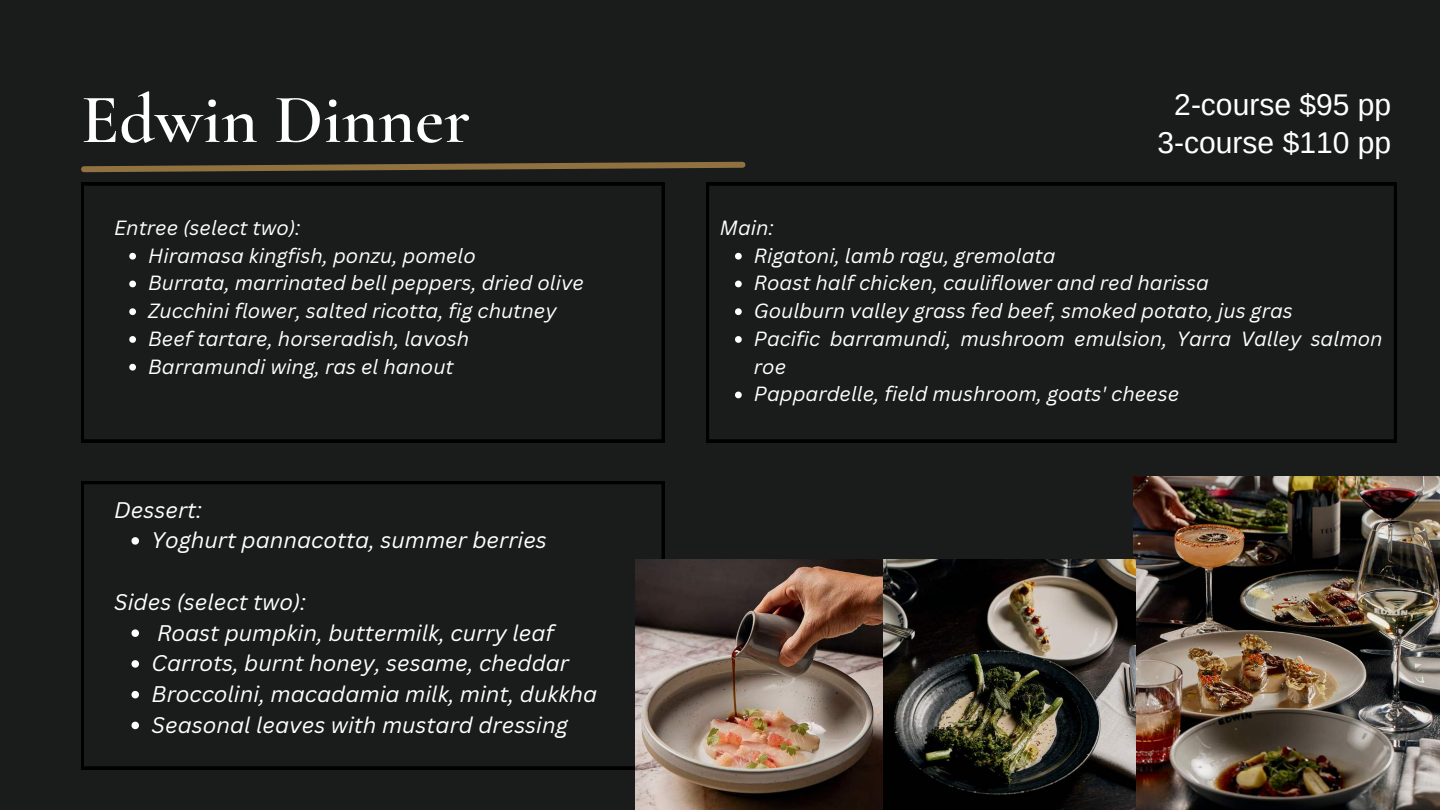
<style>
.page{position:relative;width:1440px;height:810px;background:#1a1b1b}
.page>*{position:absolute;margin:0;border:0;box-sizing:border-box;transform-origin:0 0}
.t1{font:600 70px "Cormorant Garamond";color:#fff}
.t2{font:30px/38.2px "Arimo";color:#fff;text-align:center}
.t3{font:italic 22px/30.7px "Canva Sans";color:#fff}
.t4{font:italic 20px/27.7px "Canva Sans";color:#fff}
</style>
<div class="page">
<img style="left:1133px;top:477px;width:307px;height:333px">
<svg style="left:81px;top:481px;width:584px;height:288px"></svg>
<img style="left:635px;top:559px;width:248px;height:251px">
<img style="left:883px;top:559px;width:253px;height:251px">
<svg style="left:81px;top:183px;width:584px;height:259px"></svg>
<svg style="left:129px;top:253px;width:7px;height:7px"></svg>
<svg style="left:129px;top:281px;width:7px;height:6px"></svg>
<svg style="left:129px;top:308px;width:7px;height:7px"></svg>
<svg style="left:129px;top:336px;width:7px;height:7px"></svg>
<svg style="left:129px;top:364px;width:7px;height:7px"></svg>
<svg style="left:706px;top:183px;width:691px;height:259px"></svg>
<svg style="left:735px;top:253px;width:7px;height:7px"></svg>
<svg style="left:735px;top:281px;width:7px;height:6px"></svg>
<svg style="left:735px;top:308px;width:7px;height:7px"></svg>
<svg style="left:735px;top:336px;width:7px;height:7px"></svg>
<svg style="left:735px;top:392px;width:7px;height:6px"></svg>
<svg style="left:81px;top:161px;width:665px;height:12px"></svg>
<h1 class="t1" style="left:81px;top:77px;width:391px">Edwin Dinner</h1>
<p class="t4" style="left:114px;top:214px;width:188px">Entree (select two):</p>
<p class="t4" style="left:148px;top:242px;width:437px">Hiramasa kingfish, ponzu, pomelo<br>Burrata, marrinated bell peppers, dried olive Zucchini flower, salted ricotta, fig chutney Beef tartare, horseradish, lavosh Barramundi wing, ras el hanout</p>
<p class="t3" style="left:114px;top:494px;width:89px">Dessert:</p>
<p class="t3" style="left:152px;top:525px;width:397px">Yoghurt pannacotta, summer berries</p>
<p class="t3" style="left:114px;top:587px;width:193px">Sides (select two):</p>
<p class="t3" style="left:152px;top:617px;width:447px">Roast pumpkin, buttermilk, curry leaf Carrots, burnt honey, sesame, cheddar Broccolini, macadamia milk, mint, dukkha Seasonal leaves with mustard dressing</p>
<p class="t4" style="left:720px;top:214px;width:55px">Main:</p>
<h2 class="t2" style="left:1158px;top:86px;width:235px">2-course $95 pp<br>3-course $110 pp</h2>
<p class="t4" style="left:754px;top:242px;width:630px">Rigatoni, lamb ragu, gremolata<br>Roast half chicken, cauliflower and red harissa<br>Goulburn valley grass fed beef, smoked potato, jus gras<br>Pacific barramundi, mushroom emulsion, Yarra Valley salmon roe<br>Pappardelle, field mushroom, goats' cheese</p>
</div>
